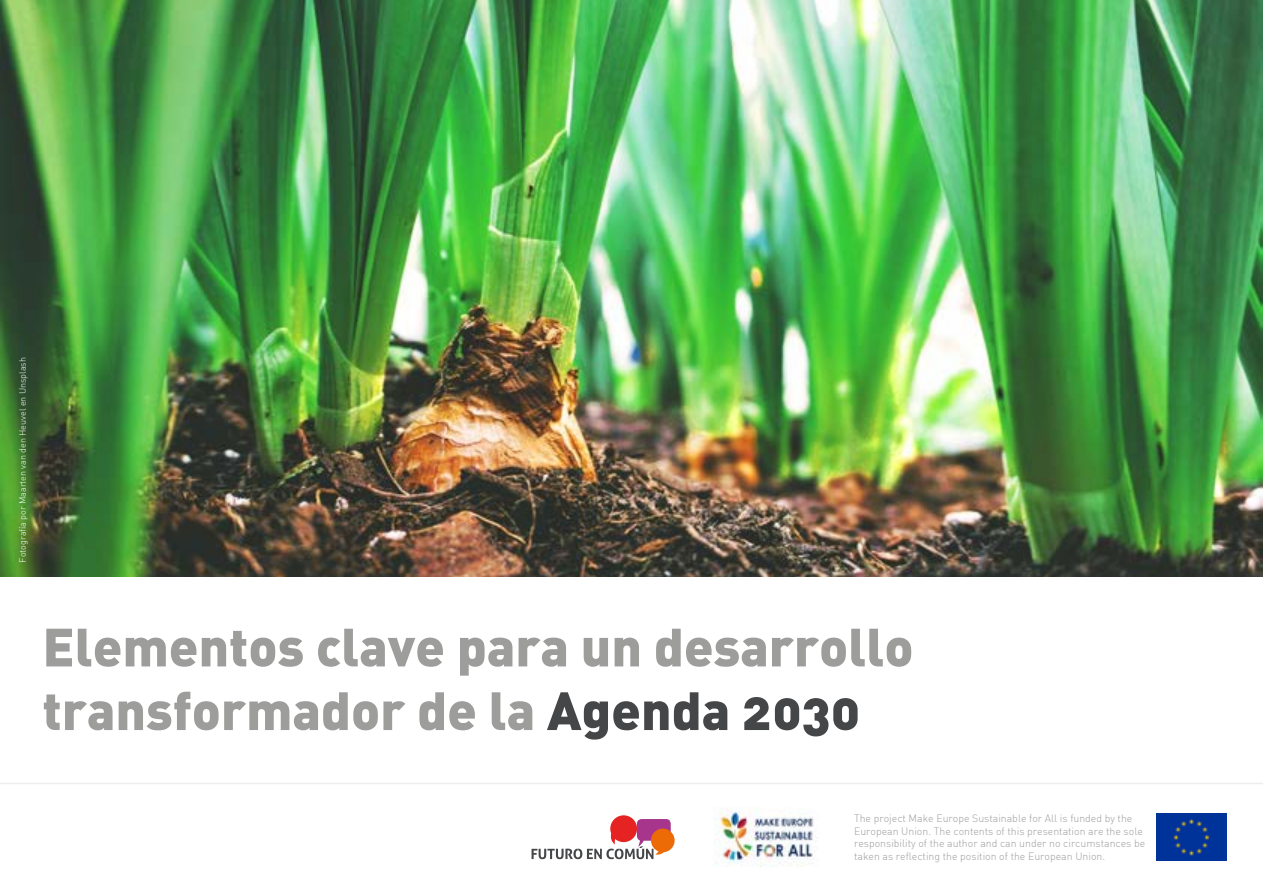
<style>
.page{position:relative;width:1263px;height:893px;background:#fff}
.page>*{position:absolute;margin:0;border:0;box-sizing:border-box;transform-origin:0 0}
.t1{font:900 52.95px/63.6px "DIN Alternate";color:#9d9d9c}
.t2{font:300 10.5px/12.6px "DIN Alternate";color:#9d9d9c}
.t3{font:300 9px "DIN Alternate";color:#fff}
.s1{color:#454648}
</style>
<div class="page">
<img style="left:0;top:0;width:1263px;height:576px">
<svg style="left:531px;top:815px;width:144px;height:44px"></svg>
<img style="left:714px;top:809px;width:100px;height:57px">
<img style="left:1156px;top:814px;width:71px;height:47px">
<hr style="left:0;top:783px;width:1263px;height:1px;background:#ededed">
<p class="t3" style="left:17px;top:563px;width:207px;rotate:-90deg">Fotografía por Maarten van den Heuvel en Unsplash</p>
<h1 class="t1" style="left:43px;top:613px;width:872px">Elementos clave para un desarrollo transformador de la <span class="s1">Agenda 2030</span></h1>
<p class="t2" style="left:854px;top:812px;width:293px">The project Make Europe Sustainable for All is funded by the European Union. The contents of this presentation are the sole responsibility of the author and can under no circumstances be taken as reflecting the position of the European Union.</p>
</div>
